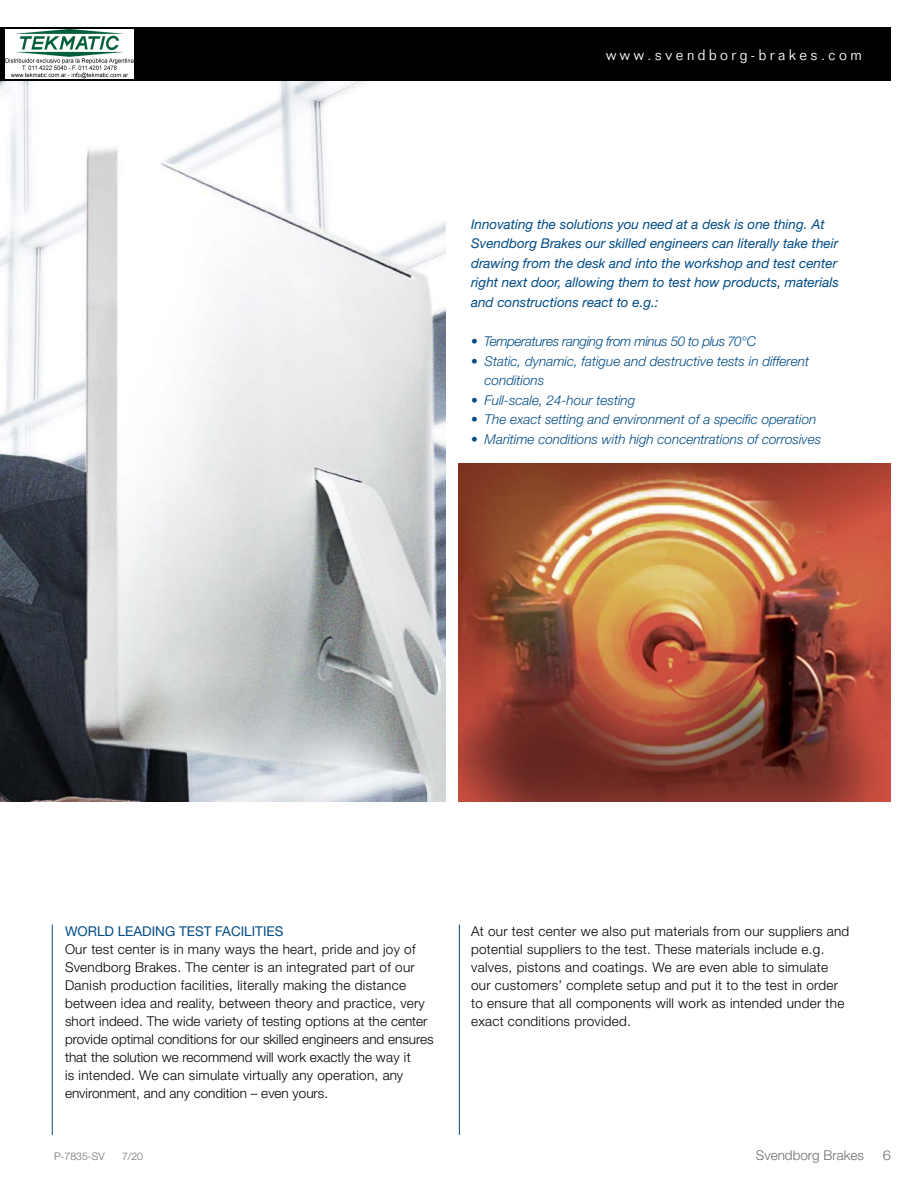
<style>
.page{position:relative;width:918px;height:1188px;background:#fff}
.page>*{position:absolute;margin:0;border:0;box-sizing:border-box;transform-origin:0 0}
.t1{font:300 15px "Folio Std";letter-spacing:.25em;color:#fff;scale:.94 1}
.Brødtekst{font:300 13.5px/18px "Helvetica Neue LT Std";letter-spacing:.02em;color:#000}
.Billedtekst{font:italic 13.5px/19.5px "Helvetica Neue LT Std";color:#004b85}
.Billedtekst-2{font:italic 300 13.5px/19.5px "Helvetica Neue LT Std";color:#004b85}
.Billedtekst-3{font:italic 300 13.5px "Helvetica Neue LT Std";letter-spacing:-.03em;color:#004b85}
.Mellemrubrik{font:13.5px "Helvetica Neue LT Std";color:#004b85}
.t2{font:300 13.5px "Helvetica Neue LT Std";color:#6d6e71}
.t3{font:300 13.5px "Helvetica Neue LT Std";color:#6d6e71;scale:1.1 1}
.t4{font:300 10.5px "Helvetica Neue LT Std";color:#6d6e71}
</style>
<div class="page">
<img style="left:0;top:80px;width:446px;height:721px">
<img style="left:458px;top:463px;width:433px;height:338px">
<hr style="left:52px;top:924px;width:1px;height:211px;background:#004b85">
<hr style="left:459px;top:924px;width:1px;height:211px;background:#004b85">
<div style="left:0;top:27px;width:891px;height:53px;background:#000"></div>
<img style="left:5px;top:30px;width:129px;height:48px">
<p class="t1" style="left:606px;top:46px;width:273px">www.svendborg-brakes.com</p>
<p class="Billedtekst" style="left:471px;top:214px;width:369px">Innovating the solutions you need at a desk is one thing. At Svendborg Brakes our skilled engineers can literally take their drawing from the desk and into the workshop and test center right next door, allowing them to test how products, materials and constructions react to e.g.:</p>
<p class="Billedtekst-3" style="left:471px;top:333px;width:287px">• Temperatures ranging from minus 50 to plus 70°C</p>
<p class="Billedtekst-2" style="left:485px;top:351px;width:326px;text-indent:-14px">• Static, dynamic, fatigue and destructive tests in different conditions</p>
<p class="Billedtekst-2" style="left:471px;top:390px;width:166px">• Full-scale, 24-hour testing</p>
<p class="Billedtekst-2" style="left:471px;top:409px;width:347px">• The exact setting and environment of a specific operation</p>
<p class="Billedtekst-2" style="left:471px;top:429px;width:352px">• Maritime conditions with high concentrations of corrosives</p>
<p class="Mellemrubrik" style="left:65px;top:923px;width:220px">WORLD LEADING TEST FACILITIES</p>
<p class="Brødtekst" style="left:65px;top:940px;width:370px">Our test center is in many ways the heart, pride and joy of Svendborg Brakes. The center is an integrated part of our Danish production facilities, literally making the distance between idea and reality, between theory and practice, very short indeed. The wide variety of testing options at the center provide optimal conditions for our skilled engineers and ensures that the solution we recommend will work exactly the way it<br>is intended. We can simulate virtually any operation, any environment, and any condition – even yours.</p>
<p class="Brødtekst" style="left:471px;top:922px;width:380px">At our test center we also put materials from our suppliers and potential suppliers to the test. These materials include e.g. valves, pistons and coatings. We are even able to simulate our customers’ complete setup and put it to the test in order to ensure that all components will work as intended under the exact conditions provided.</p>
<p class="t4" style="left:54px;top:1150px;width:52px">P-7835-SV</p>
<p class="t4" style="left:122px;top:1150px;width:23px">7/20</p>
<p class="t2" style="left:756px;top:1147px;width:110px">Svendborg Brakes</p>
<p class="t3" style="left:883px;top:1147px;width:9px">6</p>
</div>
